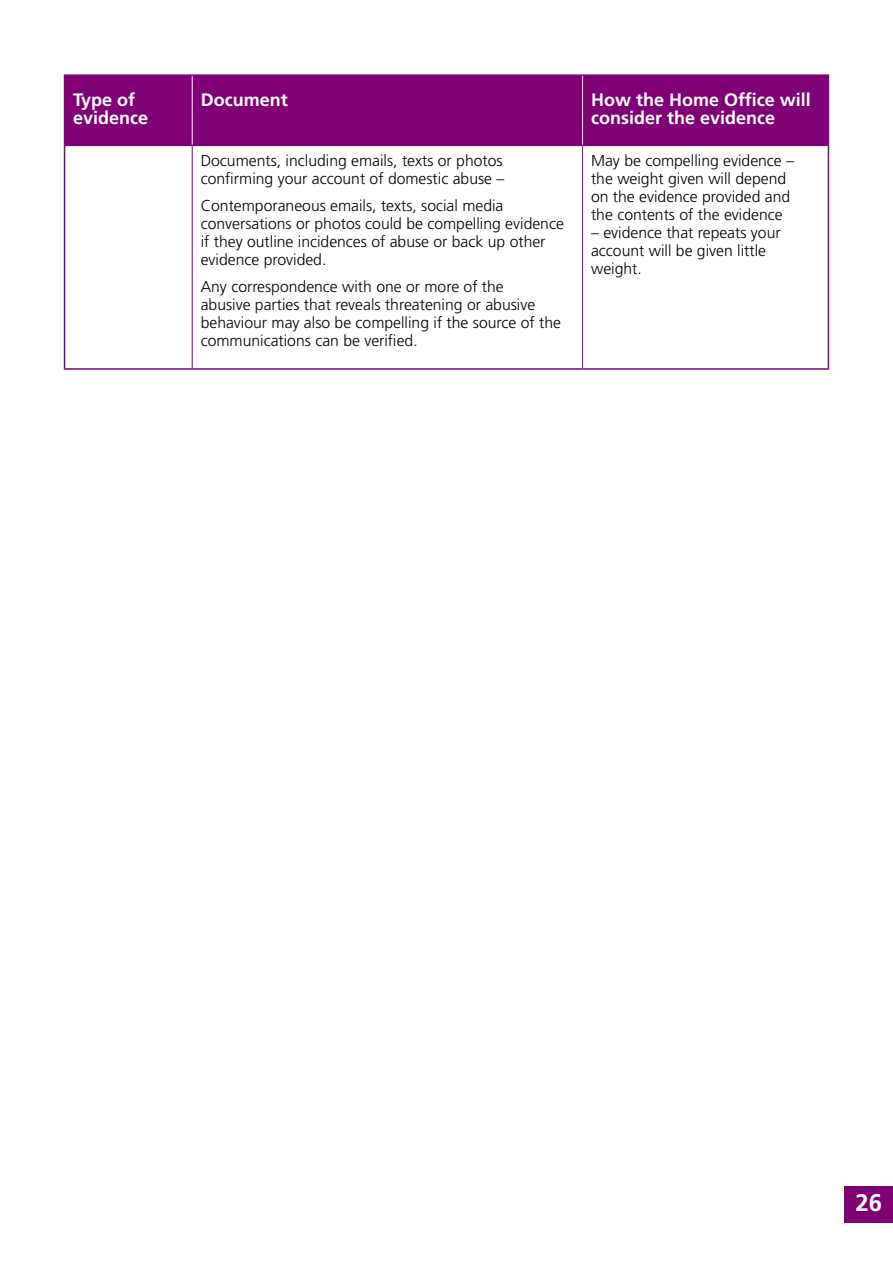
<style>
.page{position:relative;width:893px;height:1263px;background:#fff}
.page>*{position:absolute;margin:0;border:0;box-sizing:border-box;transform-origin:0 0}
.t1{font:700 24px "Frutiger LT Std";color:#fff}
.t2{font:700 18px/18px "Frutiger LT Std";color:#fff}
.t3{font:300 15.75px/18px "Frutiger LT Std";color:#000}
</style>
<div class="page">
<div style="left:844px;top:1186px;width:49px;height:36px;background:#800175"></div>
<div style="left:65px;top:76px;width:763px;height:69px;background:#800175"></div>
<hr style="left:64px;top:146px;width:1px;height:222px;background:#800175">
<hr style="left:828px;top:146px;width:1px;height:222px;background:#800175">
<hr style="left:64px;top:368px;width:128px;height:2px;background:#800175">
<hr style="left:192px;top:368px;width:391px;height:2px;background:#800175">
<hr style="left:583px;top:368px;width:246px;height:2px;background:#800175">
<hr style="left:192px;top:146px;width:1px;height:222px;background:#800175">
<hr style="left:582px;top:146px;width:1px;height:222px;background:#800175">
<hr style="left:64px;top:74px;width:128px;height:2px;background:#800175">
<hr style="left:64px;top:76px;width:1px;height:69px;background:#800175">
<hr style="left:192px;top:74px;width:391px;height:2px;background:#800175">
<hr style="left:64px;top:145px;width:128px;height:1px;background:#800175">
<hr style="left:192px;top:145px;width:391px;height:1px;background:#800175">
<hr style="left:192px;top:76px;width:1px;height:69px;background:#fff">
<hr style="left:583px;top:74px;width:246px;height:2px;background:#800175">
<hr style="left:828px;top:76px;width:1px;height:69px;background:#800175">
<hr style="left:583px;top:145px;width:246px;height:1px;background:#800175">
<hr style="left:582px;top:76px;width:1px;height:69px;background:#fff">
<p class="t2" style="left:73px;top:91px;width:77px">Type of evidence</p>
<p class="t2" style="left:201px;top:91px;width:88px">Document</p>
<p class="t2" style="left:591px;top:91px;width:221px">How the Home Office will consider the evidence</p>
<p class="t3" style="left:201px;top:152px;width:305px">Documents, including emails, texts or photos confirming your account of domestic abuse –</p>
<p class="t3" style="left:201px;top:197px;width:365px">Contemporaneous emails, texts, social media conversations or photos could be compelling evidence if they outline incidences of abuse or back up other evidence provided.</p>
<p class="t3" style="left:201px;top:278px;width:362px">Any correspondence with one or more of the<br>abusive parties that reveals threatening or abusive behaviour may also be compelling if the source of the communications can be verified.</p>
<p class="t3" style="left:591px;top:152px;width:205px">May be compelling evidence – the weight given will depend on the evidence provided and the contents of the evidence</p>
<p class="t3" style="left:591px;top:224px;width:191px">– evidence that repeats your account will be given little weight.</p>
<h1 class="t1" style="left:855px;top:1189px;width:28px">26</h1>
</div>
